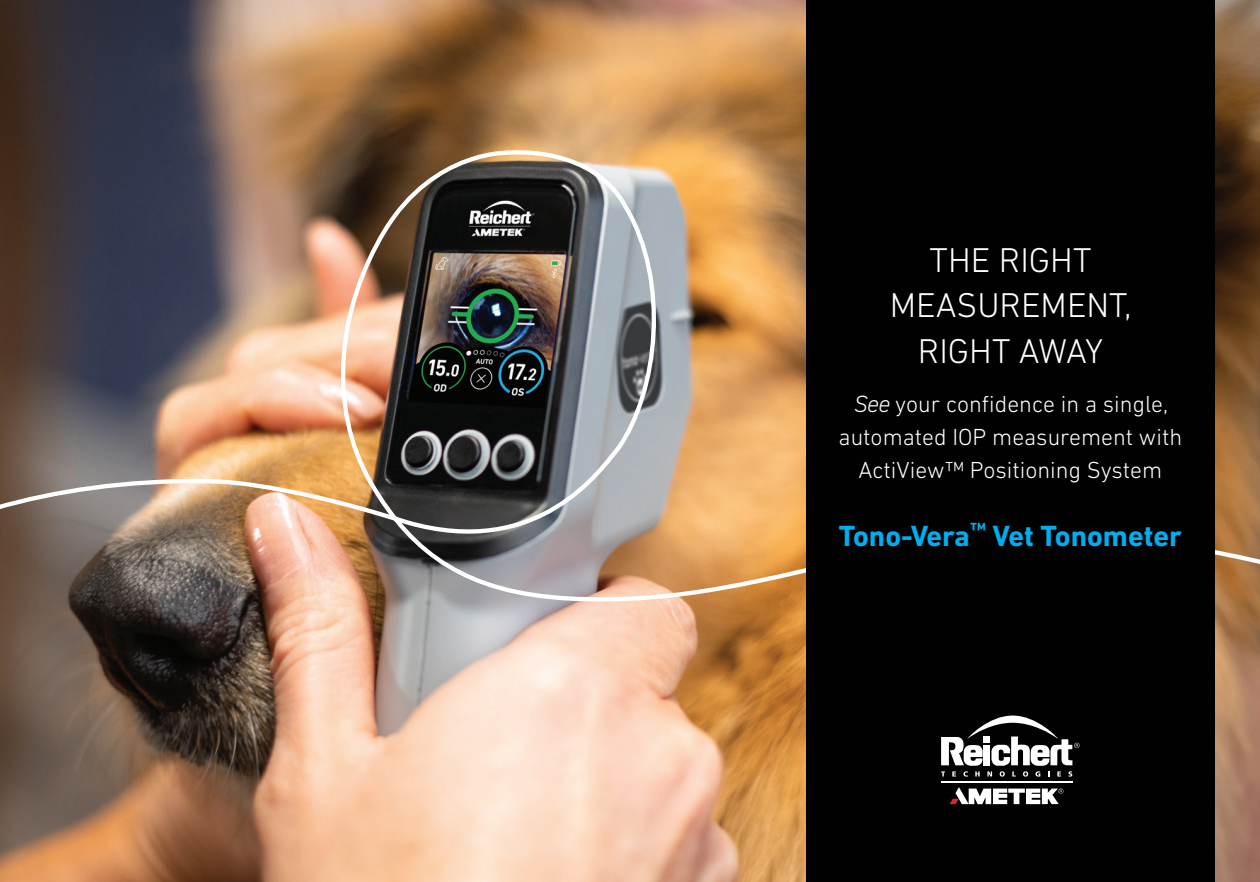
<style>
.page{position:relative;width:1260px;height:882px;background:#fff}
.page>*{position:absolute;margin:0;border:0;box-sizing:border-box;transform-origin:0 0}
.t1{font:300 35px/45.5px "DIN Next LT Pro";color:#fff;text-align:center}
.t2{font:700 29.75px "DIN Next LT Pro";color:#00aeef}
.t3{font:300 23.62px/33.2px "DIN Next LT Pro";color:#fff;text-align:center}
.s1{font-family:"DIN2014";font-style:italic}
</style>
<div class="page">
<img style="left:0;top:0;width:1260px;height:882px">
<img style="left:0;top:145px;width:1260px;height:527px">
<div style="left:806px;top:0;width:409px;height:882px;background:#010101"></div>
<svg style="left:950px;top:787px;width:113px;height:17px"></svg>
<svg style="left:941px;top:716px;width:139px;height:61px"></svg>
<hr style="left:941px;top:782px;width:131px;height:1px;background:#fff">
<h1 class="t1" style="left:890px;top:237px;width:243px">THE RIGHT<br>MEASUREMENT,<br>RIGHT AWAY</h1>
<p class="t3" style="left:839px;top:387px;width:345px"><span class="s1">See</span> your confidence in a single, automated IOP measurement with<br>ActiView™ Positioning System</p>
<p class="t2" style="left:839px;top:518px;width:345px">Tono-Vera<sup>™</sup> Vet Tonometer</p>
</div>
